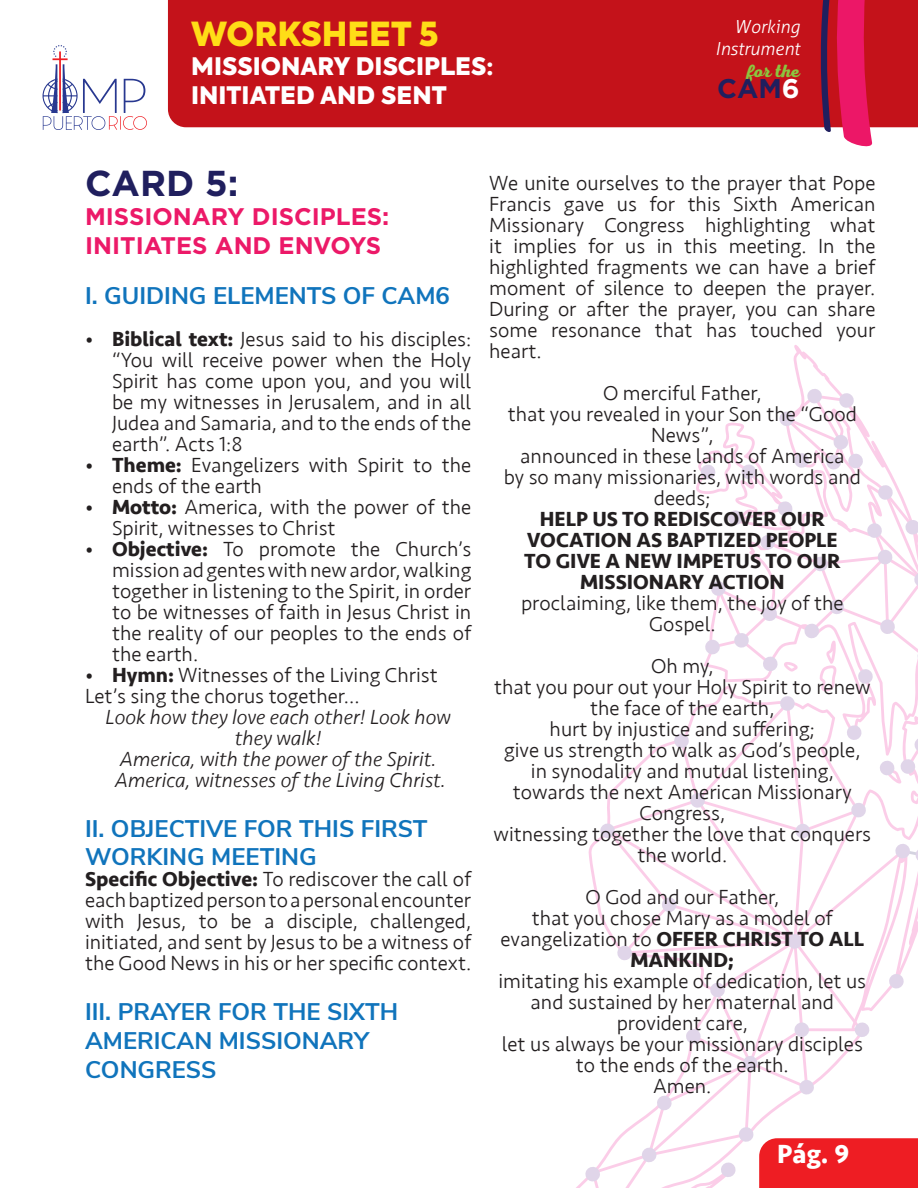
<style>
.page{position:relative;width:918px;height:1188px;background:#fff}
.page>*{position:absolute;margin:0;border:0;box-sizing:border-box;transform-origin:0 0}
.Title_1{font:700 36px "Gotham";color:#201f5e}
.t1{font:900 33px "Axiforma";color:#ffdd17}
.t2{font:700 27px "Seravek";color:#fff}
.t3{font:700 27px "Gotham";color:#201f5e}
.Title_3{font:700 24px/28.8px "Nunito Sans";color:#1074bc}
.Title_2{font:700 24px/28.8px "Gotham";color:#ec1968}
.t4{font:900 24px/28.8px "Axiforma";color:#fff}
.texto{font:300 21px/21px "Seravek";color:#231f20;text-align:center}
.texto-2{font:italic 300 21px/21px "Seravek";color:#231f20;text-align:center}
.texto-3{font:700 21px/21px "Seravek";color:#231f20;text-align:center}
.t5{font:italic 300 18px/21.6px "Aller";color:#fff;text-align:right}
.t6{font:18px "Nexa Script Trial Bold";color:#8bc63e}
.s1{color:#fff}
.s2{font-weight:700}
</style>
<div class="page">
<div style="left:168px;top:0;width:652px;height:127px;background:#c4121a"></div>
<svg style="left:820px;top:0;width:98px;height:147px;background:#cb2b49"></svg>
<svg style="left:43px;top:45px;width:104px;height:85px"></svg>
<svg style="left:585px;top:388px;width:333px;height:800px"></svg>
<h2 class="t1" style="left:191px;top:11px;width:249px">WORKSHEET 5</h2>
<p class="t4" style="left:191px;top:52px;width:304px">MISSIONARY DISCIPLES:<br>INITIATED AND SENT</p>
<p class="t5" style="left:715px;top:16px;width:86px">Working<br>Instrument</p>
<p class="t6" style="left:747px;top:60px;width:54px">for the</p>
<p class="t3" style="left:717px;top:72px;width:84px">CAM<span class="s1">6</span></p>
<p class="Title_1" style="left:85px;top:163px;width:155px">CARD 5:</p>
<p class="Title_2" style="left:85px;top:202px;width:306px">MISSIONARY DISCIPLES:<br>INITIATES AND ENVOYS</p>
<p class="Title_3" style="left:85px;top:280px;width:366px">I. GUIDING ELEMENTS OF CAM6</p>
<p class="texto" style="left:112px;top:329px;width:361px;text-align:justify;text-indent:-27px">• <span class="s2">Biblical text:</span> Jesus said to his disciples: “You will receive power when the Holy Spirit has come upon you, and you will be my witnesses in Jerusalem, and in all Judea and Samaria, and to the ends of the earth”. Acts 1:8</p>
<p class="texto" style="left:112px;top:455px;width:361px;text-align:left;text-indent:-27px">• <span class="s2">Theme:</span> Evangelizers with Spirit to the ends of the earth</p>
<p class="texto" style="left:112px;top:497px;width:361px;text-align:left;text-indent:-27px">• <span class="s2">Motto:</span> America, with the power of the<br>Spirit, witnesses to Christ</p>
<p class="texto" style="left:112px;top:539px;width:361px;text-align:justify;text-indent:-27px">• <span class="s2">Objective:</span> To promote the Church’s mission ad gentes with new ardor, walking together in listening to the Spirit, in order to be witnesses of faith in Jesus Christ in the reality of our peoples to the ends of the earth.</p>
<p class="texto" style="left:85px;top:665px;width:354px">• <span class="s2">Hymn:</span> Witnesses of the Living Christ</p>
<p class="texto" style="left:85px;top:686px;width:276px">Let’s sing the chorus together...</p>
<p class="texto-2" style="left:105px;top:707px;width:347px">Look how they love each other! Look how they walk!</p>
<p class="texto-2" style="left:120px;top:749px;width:318px">America, with the power of the Spirit.</p>
<p class="texto-2" style="left:115px;top:770px;width:333px">America, witnesses of the Living Christ.</p>
<p class="Title_3" style="left:85px;top:812px;width:344px">II. OBJECTIVE FOR THIS FIRST<br>WORKING MEETING</p>
<p class="texto" style="left:85px;top:869px;width:388px;text-align:justify"><span class="s2">Specific Objective:</span> To rediscover the call of each baptized person to a personal encounter with Jesus, to be a disciple, challenged, initiated, and sent by Jesus to be a witness of the Good News in his or her specific context.</p>
<p class="Title_3" style="left:85px;top:996px;width:315px">III. PRAYER FOR THE SIXTH<br>AMERICAN MISSIONARY<br>CONGRESS</p>
<p class="texto" style="left:489px;top:172px;width:388px;text-align:justify">We unite ourselves to the prayer that Pope Francis gave us for this Sixth American Missionary Congress highlighting what it implies for us in this meeting. In the highlighted fragments we can have a brief moment of silence to deepen the prayer.<br>During or after the prayer, you can share some resonance that has touched your heart.</p>
<p class="texto" style="left:603px;top:382px;width:160px">O merciful Father,</p>
<p class="texto" style="left:508px;top:403px;width:351px">that you revealed in your Son the “Good<br>News”,</p>
<p class="texto" style="left:520px;top:445px;width:326px">announced in these lands of America</p>
<p class="texto" style="left:504px;top:466px;width:359px">by so many missionaries, with words and deeds;</p>
<p class="texto-3" style="left:527px;top:508px;width:312px">HELP US TO REDISCOVER OUR<br>VOCATION AS BAPTIZED PEOPLE</p>
<p class="texto-3" style="left:524px;top:550px;width:318px">TO GIVE A NEW IMPETUS TO OUR<br>MISSIONARY ACTION</p>
<p class="texto" style="left:521px;top:592px;width:324px">proclaiming, like them, the joy of the<br>Gospel.</p>
<p class="texto" style="left:651px;top:655px;width:64px">Oh my,</p>
<p class="texto" style="left:494px;top:676px;width:378px">that you pour out your Holy Spirit to renew the face of the earth,</p>
<p class="texto" style="left:550px;top:718px;width:267px">hurt by injustice and suffering;</p>
<p class="texto" style="left:504px;top:739px;width:358px">give us strength to walk as God’s people,</p>
<p class="texto" style="left:531px;top:760px;width:304px">in synodality and mutual listening,</p>
<p class="texto" style="left:513px;top:781px;width:340px">towards the next American Missionary<br>Congress,</p>
<p class="texto" style="left:494px;top:823px;width:379px">witnessing together the love that conquers the world.</p>
<p class="texto" style="left:586px;top:886px;width:195px">O God and our Father,</p>
<p class="texto" style="left:501px;top:907px;width:365px">that you chose Mary as a model of evangelization to <span class="s2">OFFER CHRIST TO ALL<br>MANKIND;</span></p>
<p class="texto" style="left:499px;top:970px;width:369px">imitating his example of dedication, let us</p>
<p class="texto" style="left:531px;top:991px;width:305px">and sustained by her maternal and provident care,</p>
<p class="texto" style="left:502px;top:1033px;width:363px">let us always be your missionary disciples</p>
<p class="texto" style="left:576px;top:1054px;width:214px">to the ends of the earth.</p>
<p class="texto" style="left:653px;top:1075px;width:60px">Amen.</p>
<p class="t2" style="left:777px;top:1133px;width:74px">Pág. 9</p>
</div>
